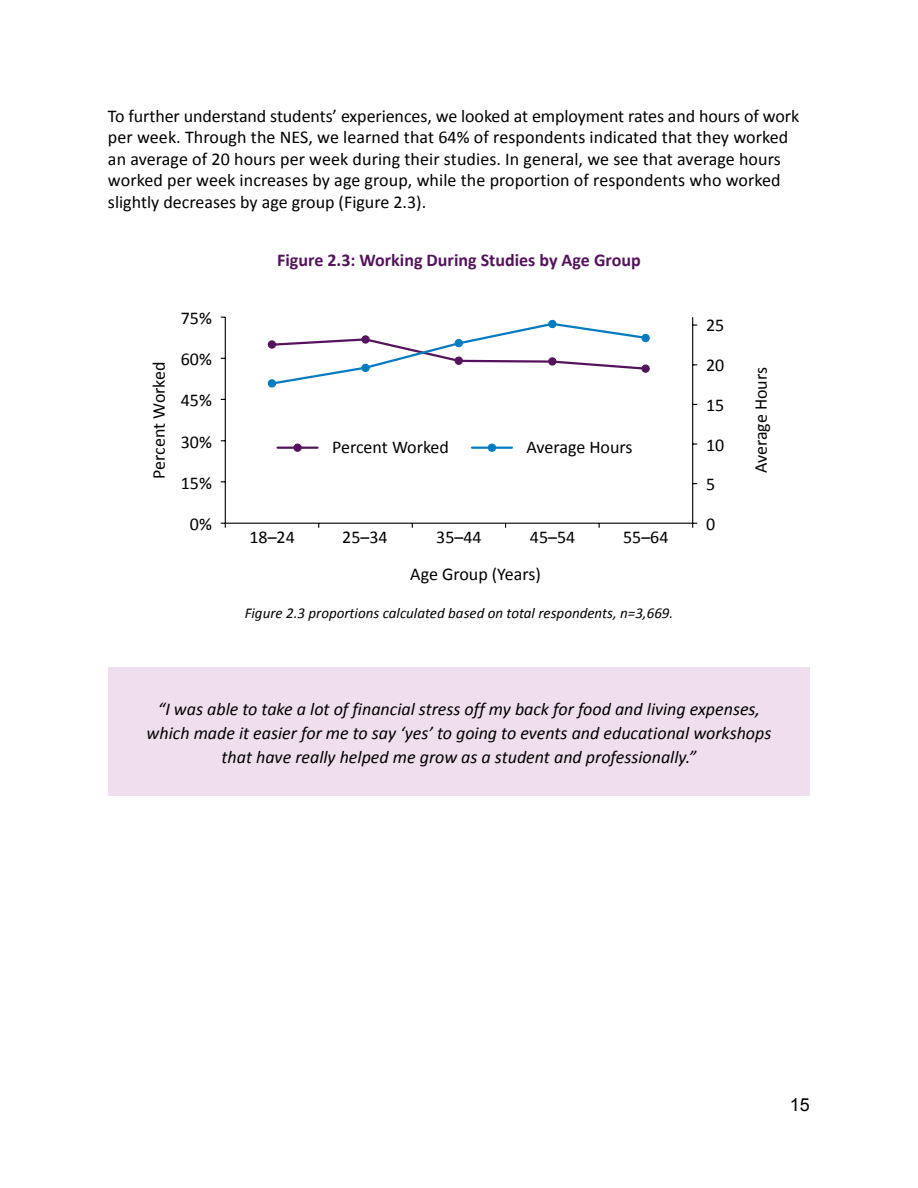
<style>
.page{position:relative;width:918px;height:1188px;background:#fff}
.page>*{position:absolute;margin:0;border:0;box-sizing:border-box;transform-origin:0 0}
.t1{font:18px/21.6px "Calibri";color:#000}
.t2{font:italic 18px/24px "Calibri";color:#000;text-align:center}
.t3{font:700 18px "Calibri";color:#55135d}
.t4{font:18px "Arial";color:#000}
.t5{font:italic 15px "Calibri";color:#000}
</style>
<div class="page">
<hr style="left:692px;top:317px;width:1px;height:206px;background:#000">
<hr style="left:225px;top:317px;width:1px;height:206px;background:#000">
<hr style="left:225px;top:523px;width:468px;height:1px;background:#000">
<svg style="left:692px;top:523px;width:5px;height:5px"></svg>
<svg style="left:221px;top:523px;width:5px;height:5px"></svg>
<div style="left:268px;top:340px;width:8px;height:9px;border:1px solid #55135d;border-radius:50%"></div>
<div style="left:641px;top:364px;width:9px;height:9px;border:1px solid #55135d;border-radius:50%"></div>
<svg style="left:269px;top:323px;width:380px;height:61px"></svg>
<div style="left:268px;top:380px;width:8px;height:7px;background:#047bc1;border-radius:50%"></div>
<div style="left:268px;top:379px;width:8px;height:9px;border:1px solid #047bc1;border-radius:50%"></div>
<div style="left:362px;top:364px;width:7px;height:8px;background:#047bc1;border-radius:50%"></div>
<div style="left:361px;top:364px;width:9px;height:8px;border:1px solid #047bc1;border-radius:50%"></div>
<div style="left:455px;top:339px;width:7px;height:8px;background:#047bc1;border-radius:50%"></div>
<div style="left:455px;top:339px;width:8px;height:8px;border:1px solid #047bc1;border-radius:50%"></div>
<div style="left:549px;top:320px;width:7px;height:8px;background:#047bc1;border-radius:50%"></div>
<div style="left:548px;top:320px;width:9px;height:8px;border:1px solid #047bc1;border-radius:50%"></div>
<div style="left:642px;top:334px;width:7px;height:8px;background:#047bc1;border-radius:50%"></div>
<div style="left:641px;top:334px;width:9px;height:8px;border:1px solid #047bc1;border-radius:50%"></div>
<div style="left:294px;top:444px;width:7px;height:7px;background:#55135d;border-radius:50%"></div>
<div style="left:293px;top:444px;width:9px;height:8px;border:1px solid #55135d;border-radius:50%"></div>
<hr style="left:278px;top:447px;width:40px;height:2px;background:#55135d">
<div style="left:488px;top:444px;width:8px;height:7px;background:#047bc1;border-radius:50%"></div>
<div style="left:488px;top:444px;width:8px;height:8px;border:1px solid #047bc1;border-radius:50%"></div>
<hr style="left:472px;top:447px;width:40px;height:2px;background:#047bc1">
<div style="left:108px;top:667px;width:702px;height:129px;background:#efdeed"></div>
<p class="t1" style="left:108px;top:104px;width:693px">To further understand students’ experiences, we looked at employment rates and hours of work per week. Through the NES, we learned that 64% of respondents indicated that they worked an average of 20 hours per week during their studies. In general, we see that average hours worked per week increases by age group, while the proportion of respondents who worked slightly decreases by age group (Figure 2.3).</p>
<p class="t1" style="left:181px;top:306px;width:33px">75%</p>
<p class="t3" style="left:277px;top:248px;width:365px">Figure 2.3: Working During Studies by Age Group</p>
<p class="t1" style="left:706px;top:314px;width:20px">25</p>
<p class="t1" style="left:181px;top:348px;width:33px">60%</p>
<p class="t1" style="left:706px;top:353px;width:20px">20</p>
<p class="t1" style="left:147px;top:479px;width:118px;rotate:-90deg">Percent Worked</p>
<p class="t1" style="left:749px;top:473px;width:108px;rotate:-90deg">Average Hours</p>
<p class="t1" style="left:181px;top:389px;width:33px">45%</p>
<p class="t1" style="left:706px;top:393px;width:20px">15</p>
<p class="t1" style="left:181px;top:430px;width:33px">30%</p>
<p class="t1" style="left:706px;top:433px;width:20px">10</p>
<p class="t1" style="left:332px;top:435px;width:118px">Percent Worked</p>
<p class="t1" style="left:527px;top:435px;width:108px">Average Hours</p>
<p class="t1" style="left:181px;top:471px;width:33px">15%</p>
<p class="t1" style="left:706px;top:473px;width:11px">5</p>
<p class="t1" style="left:190px;top:513px;width:23px">0%</p>
<p class="t1" style="left:249px;top:526px;width:47px">18–24</p>
<p class="t1" style="left:342px;top:526px;width:47px">25–34</p>
<p class="t1" style="left:410px;top:518px;width:132px;line-height:36.8px;text-indent:26px">35–44<br>Age Group (Years)</p>
<p class="t1" style="left:530px;top:526px;width:47px">45–54</p>
<p class="t1" style="left:623px;top:526px;width:47px">55–64</p>
<p class="t5" style="left:245px;top:604px;width:430px">Figure 2.3 proportions calculated based on total respondents, n=3,669.</p>
<p class="t1" style="left:706px;top:513px;width:11px">0</p>
<p class="t2" style="left:147px;top:696px;width:626px">“I was able to take a lot of financial stress off my back for food and living expenses, which made it easier for me to say ‘yes’ to going to events and educational workshops that have really helped me grow as a student and professionally.”</p>
<p class="t4" style="left:790px;top:1093px;width:22px">15</p>
</div>
